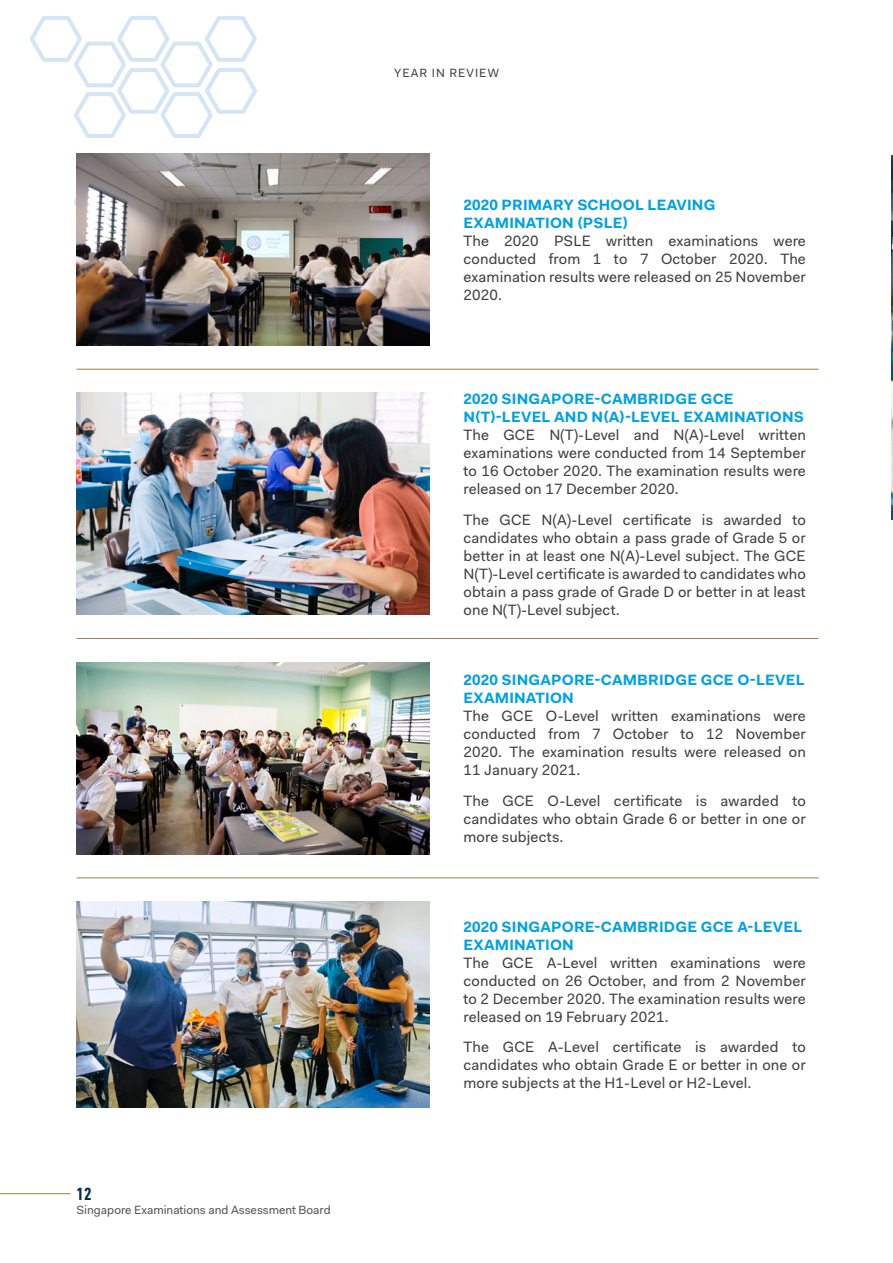
<style>
.page{position:relative;width:893px;height:1263px;background:#fff}
.page>*{position:absolute;margin:0;border:0;box-sizing:border-box;transform-origin:0 0}
.t1{font:700 condensed 18px "DIN Next LT Pro";color:#003053}
.t2{font:15px/18px "Fakt Pro Normal 2";letter-spacing:.01em;color:#414042;text-align:justify}
.t3{font:700 15px/18px "Fakt Pro";letter-spacing:.01em;color:#00a1e4}
.t4{font:12px "Fakt Pro Normal 2";color:#565659}
.t5{font:12px "Fakt Pro Normal 2";letter-spacing:.08em;color:#414042}
</style>
<div class="page">
<svg style="left:74px;top:179px;width:3px;height:46px"></svg>
<svg style="left:30px;top:16px;width:227px;height:122px"></svg>
<img style="left:892px;top:155px;width:1px;height:364px">
<hr style="left:0;top:1193px;width:71px;height:1px;background:#998543">
<img style="left:77px;top:153px;width:352px;height:193px">
<img style="left:77px;top:393px;width:352px;height:222px">
<img style="left:77px;top:662px;width:352px;height:192px">
<img style="left:77px;top:901px;width:352px;height:206px">
<hr style="left:77px;top:878px;width:742px;height:1px;background:#998543">
<hr style="left:77px;top:638px;width:742px;height:1px;background:#998543">
<hr style="left:77px;top:369px;width:742px;height:1px;background:#998543">
<p class="t1" style="left:77px;top:1183px;width:16px">12</p>
<p class="t4" style="left:77px;top:1202px;width:256px">Singapore Examinations and Assessment Board</p>
<p class="t5" style="left:394px;top:64px;width:106px">YEAR IN REVIEW</p>
<p class="t3" style="left:463px;top:196px;width:253px">2020 PRIMARY SCHOOL LEAVING<br>EXAMINATION (PSLE)</p>
<p class="t2" style="left:463px;top:232px;width:344px">The 2020 PSLE written examinations were conducted from 1 to 7 October 2020. The examination results were released on 25 November 2020.</p>
<p class="t3" style="left:463px;top:390px;width:342px">2020 SINGAPORE-CAMBRIDGE GCE<br>N(T)-LEVEL AND N(A)-LEVEL EXAMINATIONS</p>
<p class="t2" style="left:463px;top:426px;width:344px">The GCE N(T)-Level and N(A)-Level written examinations were conducted from 14 September to 16 October 2020. The examination results were released on 17 December 2020.</p>
<p class="t2" style="left:463px;top:511px;width:344px">The GCE N(A)-Level certificate is awarded to candidates who obtain a pass grade of Grade 5 or better in at least one N(A)-Level subject. The GCE N(T)-Level certificate is awarded to candidates who obtain a pass grade of Grade D or better in at least one N(T)-Level subject.</p>
<p class="t3" style="left:463px;top:671px;width:343px">2020 SINGAPORE-CAMBRIDGE GCE O-LEVEL<br>EXAMINATION</p>
<p class="t2" style="left:463px;top:707px;width:344px">The GCE O-Level written examinations were conducted from 7 October to 12 November 2020. The examination results were released on 11 January 2021.</p>
<p class="t2" style="left:463px;top:792px;width:344px">The GCE O-Level certificate is awarded to candidates who obtain Grade 6 or better in one or more subjects.</p>
<p class="t3" style="left:463px;top:917px;width:340px">2020 SINGAPORE-CAMBRIDGE GCE A-LEVEL<br>EXAMINATION</p>
<p class="t2" style="left:463px;top:953px;width:344px">The GCE A-Level written examinations were conducted on 26 October, and from 2 November to 2 December 2020. The examination results were released on 19 February 2021.</p>
<p class="t2" style="left:463px;top:1038px;width:344px">The GCE A-Level certificate is awarded to candidates who obtain Grade E or better in one or more subjects at the H1-Level or H2-Level.</p>
</div>
